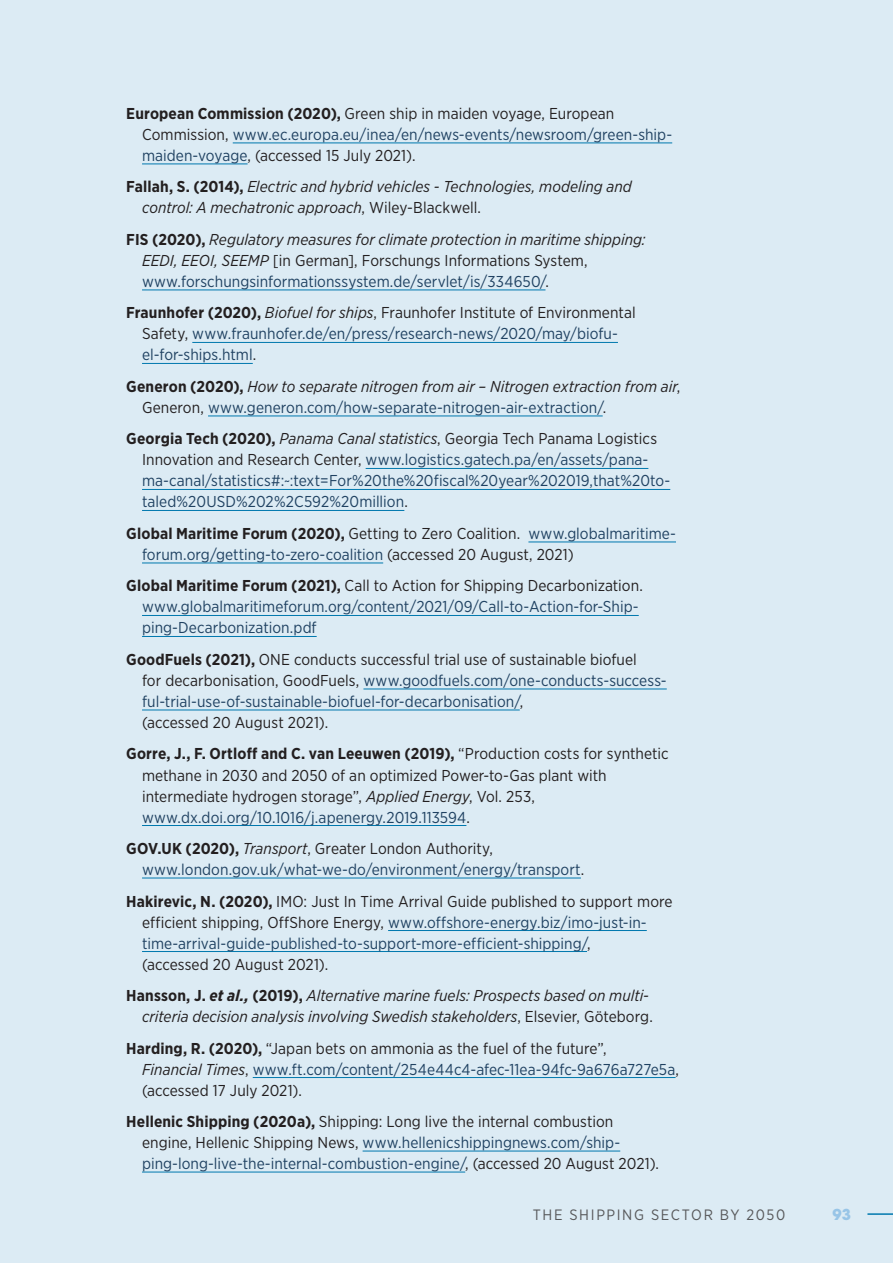
<style>
.page{position:relative;width:893px;height:1263px;background:#dcebf4}
.page>*{position:absolute;margin:0;border:0;box-sizing:border-box;transform-origin:0 0}
.References{font:15.75px/21px "Gotham Narrow";letter-spacing:.005em;color:#231f20}
.References-2{font:15.75px/21px "Gotham Narrow";letter-spacing:.005em;color:#204262}
.References-3{font:italic 15.75px/21px "Gotham Narrow";color:#231f20}
.t1{font:15px "Gotham Narrow";letter-spacing:.11em;color:#57585a}
.t2{font:700 15px "ITC Avant Garde Std";color:#98c5e7}
.s1{font-weight:700;color:#231f20}
.s2{color:#231f20}
.s3{font-weight:700;font-style:normal}
.s4{font-style:normal}
.s5{font-style:normal;color:#204262}
.s6{font-style:italic;color:#231f20}
.s7{font-weight:700}
.s8{color:#204262}
.s9{font-style:italic}
</style>
<div class="page">
<hr style="left:867px;top:1213px;width:26px;height:2px;background:#0078ae">
<hr style="left:233px;top:143px;width:439px;height:1px;background:#0078ae">
<hr style="left:142px;top:164px;width:106px;height:1px;background:#0078ae">
<hr style="left:142px;top:290px;width:403px;height:1px;background:#0078ae">
<hr style="left:192px;top:342px;width:426px;height:1px;background:#0078ae">
<hr style="left:142px;top:363px;width:111px;height:1px;background:#0078ae">
<hr style="left:208px;top:416px;width:395px;height:1px;background:#0078ae">
<hr style="left:366px;top:468px;width:282px;height:1px;background:#0078ae">
<hr style="left:142px;top:489px;width:528px;height:1px;background:#0078ae">
<hr style="left:142px;top:510px;width:262px;height:1px;background:#0078ae">
<hr style="left:528px;top:542px;width:148px;height:1px;background:#0078ae">
<hr style="left:142px;top:563px;width:241px;height:1px;background:#0078ae">
<hr style="left:142px;top:615px;width:497px;height:1px;background:#0078ae">
<hr style="left:142px;top:636px;width:175px;height:1px;background:#0078ae">
<hr style="left:363px;top:689px;width:304px;height:1px;background:#0078ae">
<hr style="left:142px;top:710px;width:378px;height:1px;background:#0078ae">
<hr style="left:142px;top:825px;width:324px;height:1px;background:#0078ae">
<hr style="left:142px;top:878px;width:439px;height:1px;background:#0078ae">
<hr style="left:388px;top:930px;width:259px;height:1px;background:#0078ae">
<hr style="left:142px;top:951px;width:445px;height:1px;background:#0078ae">
<hr style="left:253px;top:1077px;width:423px;height:1px;background:#0078ae">
<hr style="left:363px;top:1151px;width:257px;height:1px;background:#0078ae">
<hr style="left:142px;top:1172px;width:323px;height:1px;background:#0078ae">
<p class="References-2" style="left:142px;top:103px;width:532px;text-indent:-16px"><span class="s1">European Commission (2020),</span> <span class="s2">Green ship in maiden voyage, European<br>Commission,</span> www.ec.europa.eu/inea/en/news-events/newsroom/green-ship&shy;maiden-voyage<span class="s2">, (accessed 15 July 2021).</span></p>
<p class="References-3" style="left:142px;top:176px;width:491px;text-indent:-16px"><span class="s3">Fallah, S. (2014),</span> Electric and hybrid vehicles - Technologies, modeling and control: A mechatronic approach<span class="s4">, Wiley-Blackwell.</span></p>
<p class="References-3" style="left:142px;top:229px;width:505px;text-indent:-16px"><span class="s3">FIS (2020),</span> Regulatory measures for climate protection in maritime shipping:<br>EEDI, EEOI, SEEMP <span class="s4">[in German], Forschungs Informations System, </span><span class="s5">www.forschungsinformationssystem.de/servlet/is/334650/</span><span class="s4">.</span></p>
<p class="References-2" style="left:142px;top:302px;width:495px;text-indent:-16px"><span class="s1">Fraunhofer (2020),</span> <span class="s6">Biofuel for ships</span><span class="s2">, Fraunhofer Institute of Environmental<br>Safety,</span> www.fraunhofer.de/en/press/research-news/2020/may/biofu&shy;el-for-ships.html<span class="s2">.</span></p>
<p class="References-3" style="left:142px;top:376px;width:540px;text-indent:-16px"><span class="s3">Generon (2020),</span> How to separate nitrogen from air – Nitrogen extraction from air<span class="s4">,<br>Generon,</span> <span class="s5">www.generon.com/how-separate-nitrogen-air-extraction/</span><span class="s4">.</span></p>
<p class="References-2" style="left:142px;top:428px;width:530px;text-indent:-16px"><span class="s1">Georgia Tech (2020),</span> <span class="s6">Panama Canal statistics</span><span class="s2">, Georgia Tech Panama Logistics Innovation and Research Center,</span> www.logistics.gatech.pa/en/assets/pana&shy;ma-canal/statistics#:~:text=For%20the%20fiscal%20year%202019,that%20to&shy;taled%20USD%202%2C592%20million<span class="s2">.</span></p>
<p class="References-2" style="left:142px;top:523px;width:535px;text-indent:-16px"><span class="s1">Global Maritime Forum (2020),</span> <span class="s2">Getting to Zero Coalition.</span> www.globalmaritime&shy;forum.org/getting-to-zero-coalition <span class="s2">(accessed 20 August, 2021)</span></p>
<p class="References-2" style="left:142px;top:575px;width:502px;text-indent:-16px"><span class="s1">Global Maritime Forum (2021),</span> <span class="s2">Call to Action for Shipping Decarbonization. </span>www.globalmaritimeforum.org/content/2021/09/Call-to-Action-for-Ship&shy;ping-Decarbonization.pdf</p>
<p class="References" style="left:142px;top:649px;width:526px;text-indent:-16px"><span class="s7">GoodFuels (2021),</span> ONE conducts successful trial use of sustainable biofuel<br>for decarbonisation, GoodFuels, <span class="s8">www.goodfuels.com/one-conducts-success&shy;ful-trial-use-of-sustainable-biofuel-for-decarbonisation/</span>,<br>(accessed 20 August 2021).</p>
<p class="References" style="left:142px;top:743px;width:528px;text-indent:-16px"><span class="s7">Gorre, J., F. Ortloff and C. van Leeuwen (2019),</span> “Production costs for synthetic methane in 2030 and 2050 of an optimized Power-to-Gas plant with intermediate hydrogen storage”, <span class="s9">Applied Energy</span>, Vol. 253, <span class="s8">www.dx.doi.org/10.1016/j.apenergy.2019.113594</span>.</p>
<p class="References-2" style="left:142px;top:838px;width:444px;text-indent:-16px"><span class="s1">GOV.UK (2020),</span> <span class="s6">Transport</span><span class="s2">, Greater London Authority, </span>www.london.gov.uk/what-we-do/environment/energy/transport<span class="s2">.</span></p>
<p class="References" style="left:142px;top:890px;width:532px;text-indent:-16px"><span class="s7">Hakirevic, N. (2020),</span> IMO: Just In Time Arrival Guide published to support more efficient shipping, OffShore Energy, <span class="s8">www.offshore-energy.biz/imo-just-in&shy;time-arrival-guide-published-to-support-more-efficient-shipping/</span>,<br>(accessed 20 August 2021).</p>
<p class="References-3" style="left:126px;top:985px;width:528px;text-align:right"><span class="s3">Hansson, J.</span> <span class="s7">et al.,</span> <span class="s3">(2019),</span> Alternative marine fuels: Prospects based on multi&shy;criteria decision analysis involving Swedish stakeholders<span class="s4">, Elsevier, Göteborg.</span></p>
<p class="References" style="left:142px;top:1037px;width:539px;text-indent:-16px"><span class="s7">Harding, R. (2020),</span> “Japan bets on ammonia as the fuel of the future”,<br><span class="s9">Financial Times</span>, <span class="s8">www.ft.com/content/254e44c4-afec-11ea-94fc-9a676a727e5a</span>, (accessed 17 July 2021).</p>
<p class="References" style="left:142px;top:1111px;width:518px;text-indent:-16px"><span class="s7">Hellenic Shipping (2020a),</span> Shipping: Long live the internal combustion engine, Hellenic Shipping News, <span class="s8">www.hellenicshippingnews.com/ship&shy;ping-long-live-the-internal-combustion-engine/</span>, (accessed 20 August 2021).</p>
<p class="t1" style="left:533px;top:1205px;width:254px">THE SHIPPING SECTOR BY 2050</p>
<p class="t2" style="left:832px;top:1205px;width:20px">93</p>
</div>
